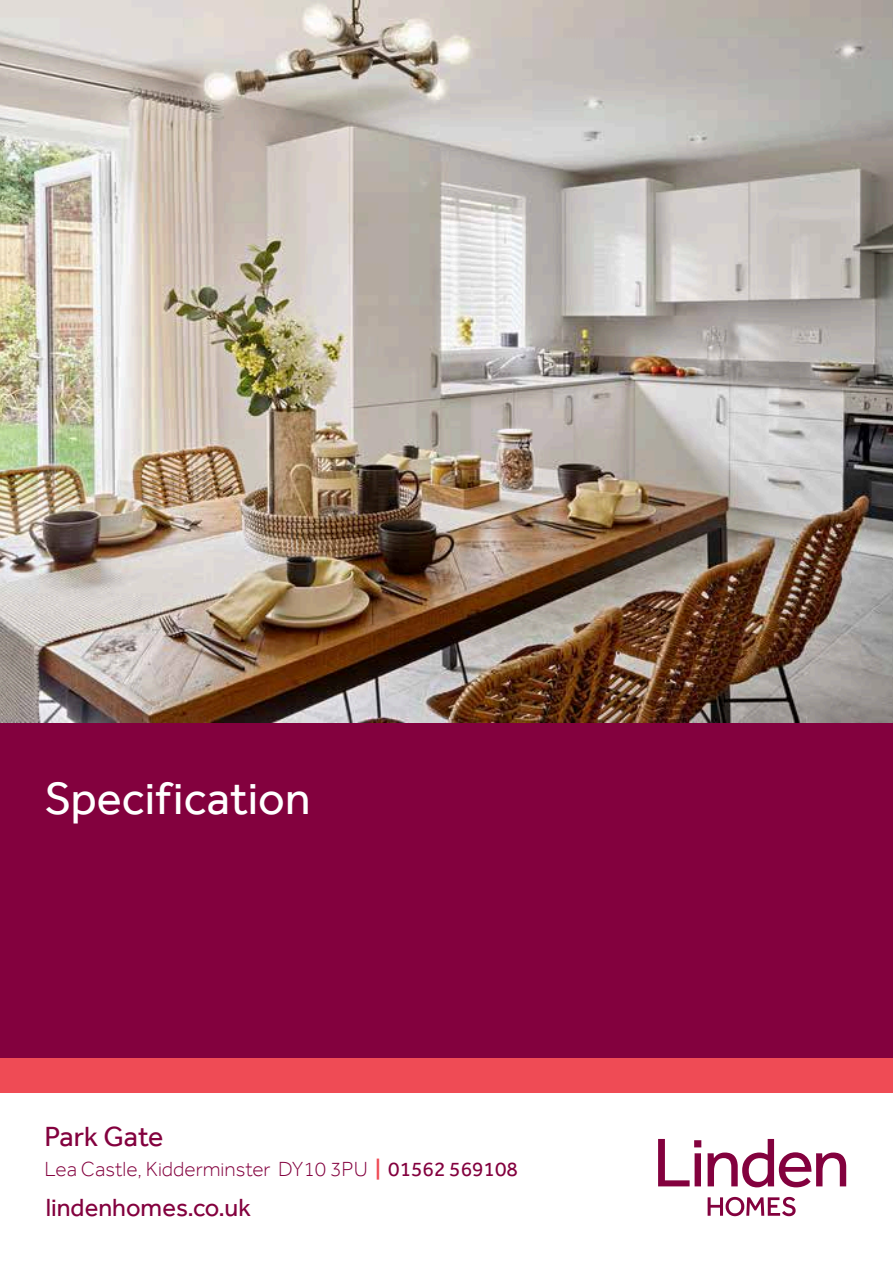
<style>
.page{position:relative;width:893px;height:1263px;background:#fff}
.page>*{position:absolute;margin:0;border:0;box-sizing:border-box;transform-origin:0 0}
.t1{font:46.65px "Effra";color:#fff}
.t2{font:28.5px "Effra";color:#83013e}
.t3{font:25.5px "Effra";color:#83013e}
.t4{font:300 21px "Effra";color:#83013e}
.s1{font-weight:500;color:#ef4b55}
.s2{font-weight:400}
</style>
<div class="page">
<div style="left:0;top:676px;width:893px;height:383px;background:#83013e"></div>
<svg style="left:658px;top:1139px;width:43px;height:47px"></svg>
<svg style="left:707px;top:1139px;width:139px;height:48px"></svg>
<svg style="left:708px;top:1197px;width:88px;height:19px"></svg>
<div style="left:0;top:1059px;width:893px;height:34px;background:#ef4b55"></div>
<img style="left:0;top:0;width:893px;height:723px">
<h1 class="t1" style="left:45px;top:770px;width:267px">Specification</h1>
<h2 class="t2" style="left:45px;top:1119px;width:120px">Park Gate</h2>
<p class="t4" style="left:45px;top:1156px;width:475px">Lea Castle, Kidderminster DY10 3PU <span class="s1">|</span> <span class="s2">01562 569108</span></p>
<p class="t3" style="left:46px;top:1192px;width:207px">lindenhomes.co.uk</p>
</div>
